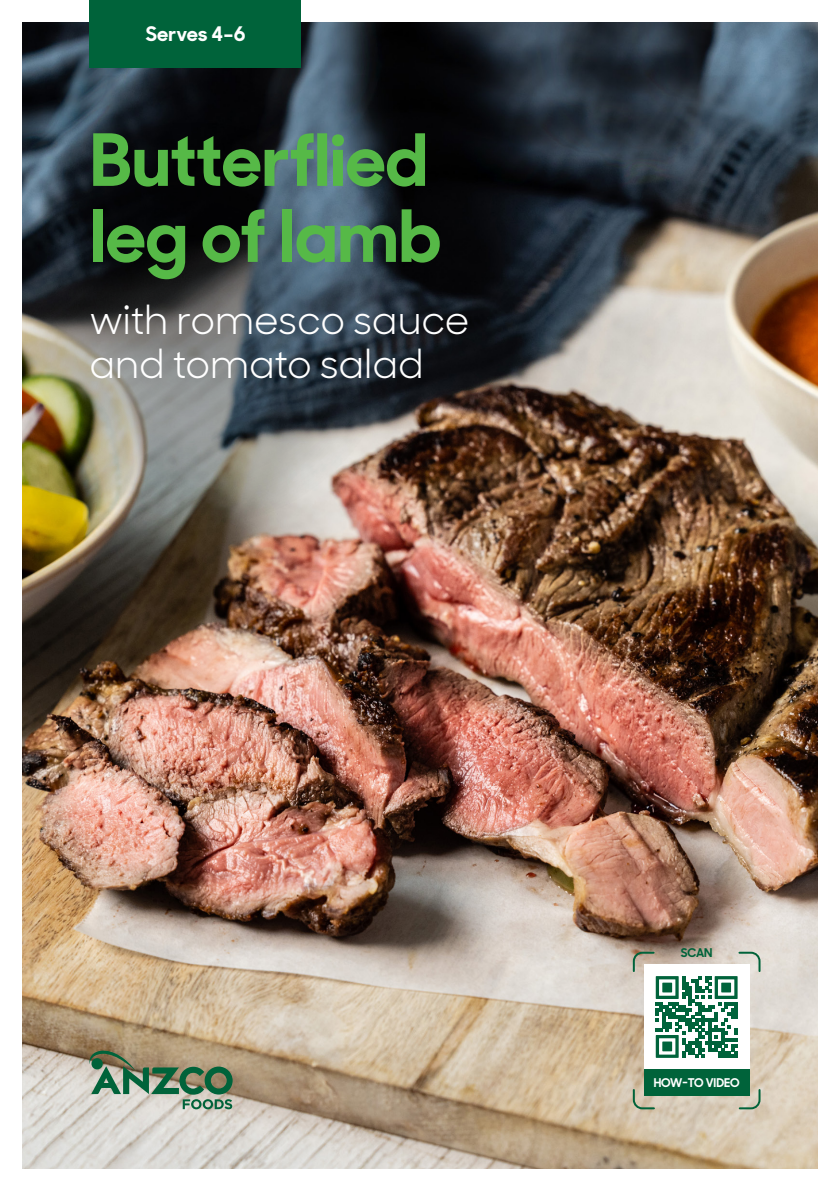
<style>
.page{position:relative;width:840px;height:1191px;background:#fff}
.page>*{position:absolute;margin:0;border:0;box-sizing:border-box;transform-origin:0 0}
.t1{font:700 72px/76px "Sharp Sans Display No 1";color:#56b947}
.t2{font:40px/44px "Sharp Sans Display No 1";letter-spacing:-.005em;color:#fff}
.t3{font:700 20px "Sharp Sans Display No 1";letter-spacing:.01em;color:#fff}
.t4{font:700 12px "Sharp Sans Display No 1";color:#fff}
.t5{font:700 12px "Sharp Sans Display No 1";color:#00633a}
</style>
<div class="page">
<img style="left:23px;top:23px;width:793px;height:1145px">
<img style="left:23px;top:122px;width:375px;height:405px">
<div style="left:89px;top:0;width:212px;height:67px;background:#00633a"></div>
<svg style="left:88px;top:1049px;width:144px;height:60px;background:#8b9a81"></svg>
<div style="left:91px;top:1058px;width:12px;height:11px;background:#00633a;border-radius:50%"></div>
<div style="left:643px;top:964px;width:105px;height:105px;background:#fff"></div>
<div style="left:643px;top:1069px;width:105px;height:27px;background:#00633a"></div>
<svg style="left:631px;top:1088px;width:24px;height:22px"></svg>
<svg style="left:737px;top:1088px;width:24px;height:22px"></svg>
<svg style="left:631px;top:950px;width:130px;height:107px"></svg>
<p class="t3" style="left:146px;top:17px;width:101px">Serves 4–6</p>
<p class="t1" style="left:90px;top:115px;width:352px">Butterflied leg of lamb</p>
<p class="t2" style="left:89px;top:294px;width:381px">with romesco sauce and tomato salad</p>
<p class="t5" style="left:680px;top:943px;width:33px">SCAN</p>
<p class="t4" style="left:653px;top:1073px;width:87px">HOW-TO VIDEO</p>
</div>
